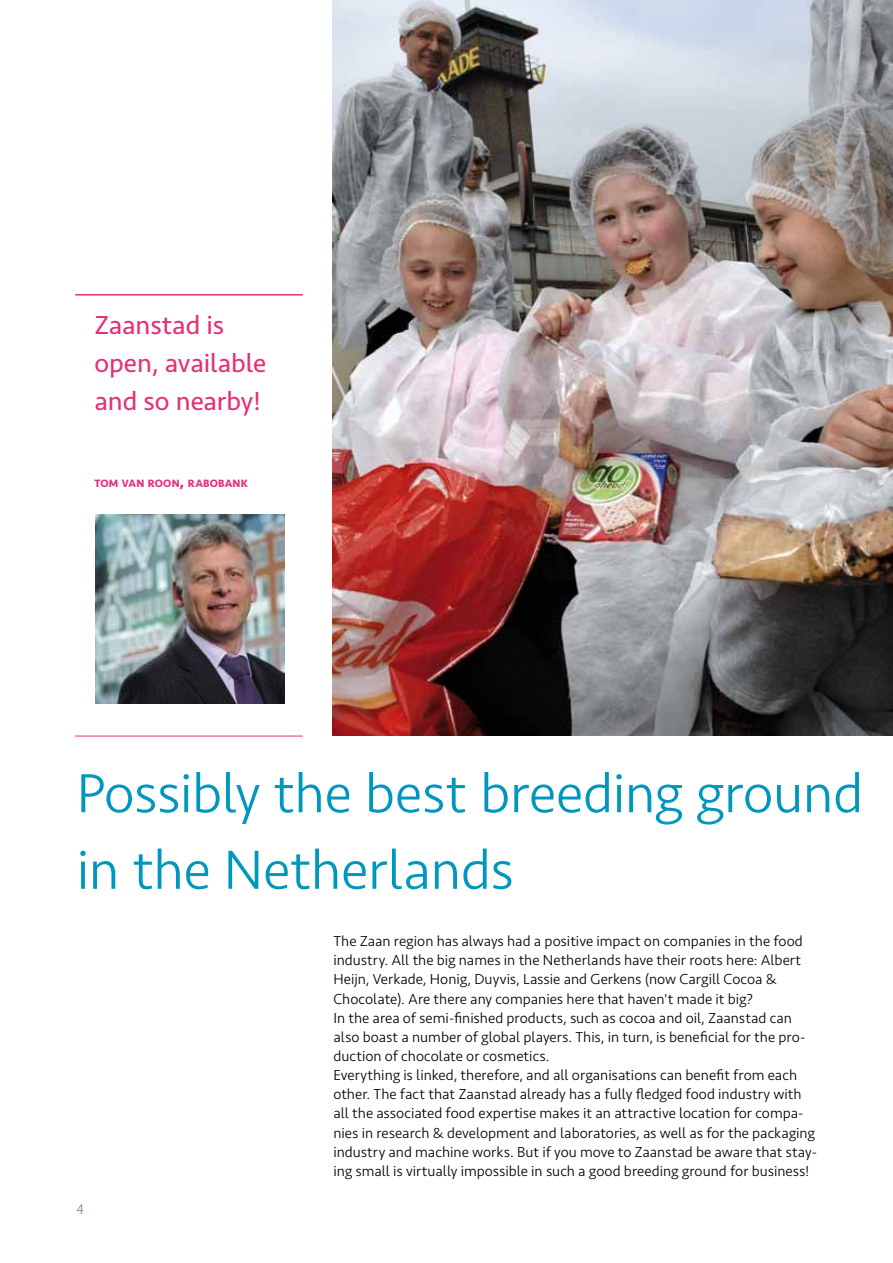
<style>
.page{position:relative;width:893px;height:1263px;background:#fff}
.page>*{position:absolute;margin:0;border:0;box-sizing:border-box;transform-origin:0 0}
.t1{font:300 57px/76.5px "Seravek Basic";letter-spacing:-.01em;color:#0097be}
.t2{font:27px/38.2px "Seravek Basic";letter-spacing:-.005em;color:#e53075}
.t3{font:300 15px/19.2px "Seravek Basic";color:#000}
.t4{font:300 14.25px "Seravek Basic";color:#887a79}
.t5{font:700 10.95px "Seravek Basic";letter-spacing:.01em;color:#e53075}
.s1{font-size:15.75px}
</style>
<div class="page">
<img style="left:333px;top:0;width:560px;height:736px">
<img style="left:95px;top:514px;width:190px;height:190px">
<hr style="left:75px;top:294px;width:228px;height:2px;background:#e53075">
<hr style="left:75px;top:736px;width:228px;height:1px;background:#e53075">
<h2 class="t2" style="left:94px;top:305px;width:173px">Zaanstad is open, available and so nearby!</h2>
<p class="t5" style="left:94px;top:476px;width:155px">TOM VAN ROON<span class="s1">,</span> RABOBANK</p>
<h1 class="t1" style="left:77px;top:755px;width:788px">Possibly the best breeding ground in the Netherlands</h1>
<p class="t4" style="left:77px;top:1201px;width:9px">4</p>
<p class="t3" style="left:333px;top:931px;width:485px">The Zaan region has always had a positive impact on companies in the food industry. All the big names in the Netherlands have their roots here: Albert Heijn, Verkade, Honig, Duyvis, Lassie and Gerkens (now Cargill Cocoa &amp; Chocolate). Are there any companies here that haven't made it big?<br>In the area of semi-finished products, such as cocoa and oil, Zaanstad can also boast a number of global players. This, in turn, is beneficial for the pro&shy;duction of chocolate or cosmetics.<br>Everything is linked, therefore, and all organisations can benefit from each other. The fact that Zaanstad already has a fully fledged food industry with all the associated food expertise makes it an attractive location for compa&shy;nies in research &amp; development and laboratories, as well as for the packaging industry and machine works. But if you move to Zaanstad be aware that stay&shy;ing small is virtually impossible in such a good breeding ground for business!</p>
</div>
